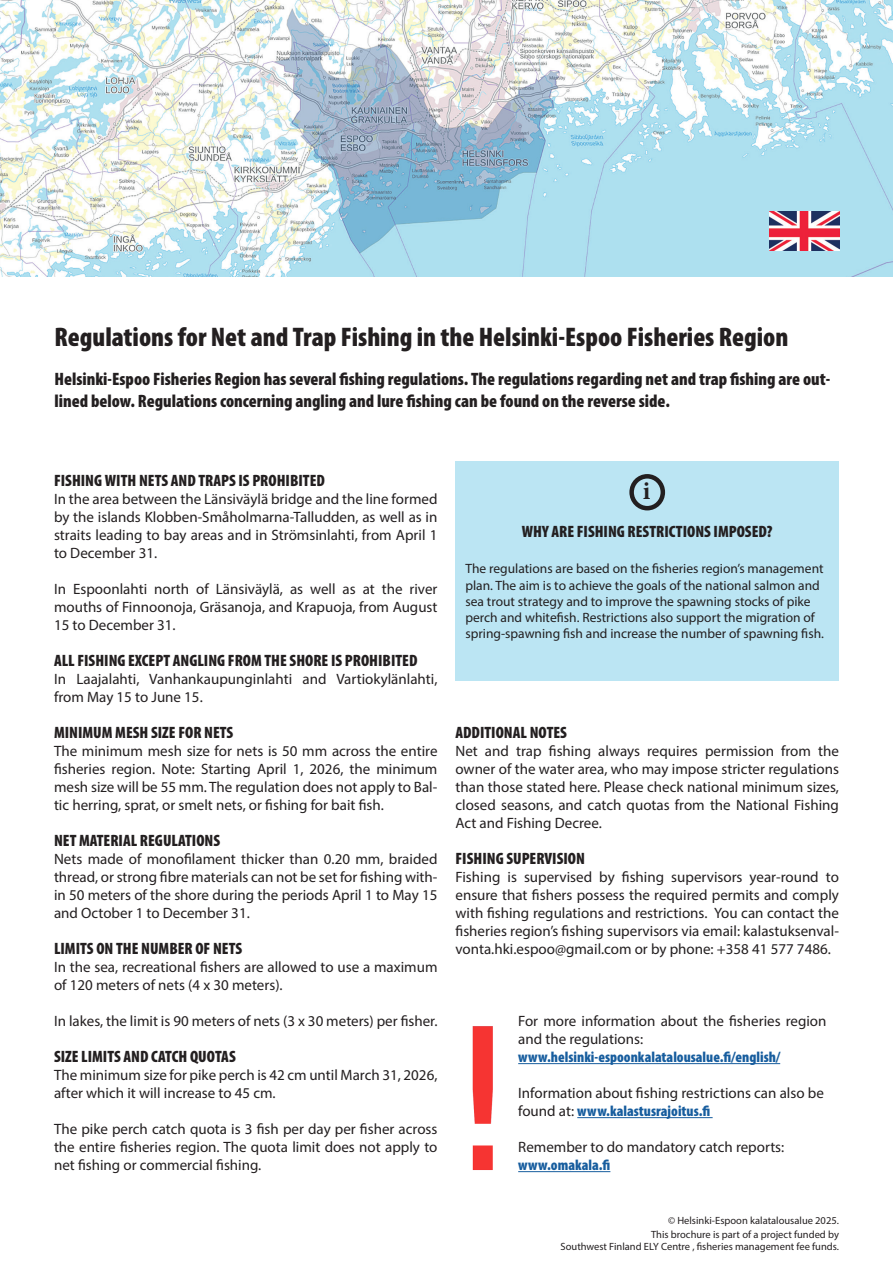
<style>
.page{position:relative;width:893px;height:1263px;background:#fff}
.page>*{position:absolute;margin:0;border:0;box-sizing:border-box;transform-origin:0 0}
.t1{font:900 condensed 27px "Myriad Pro";color:#231f20}
.t2{font:700 25.5px "Minion Pro";color:#231f20}
.t3{font:900 condensed 18px/21.6px "Myriad Pro";color:#231f20}
.Leipis{font:900 condensed 16.5px "Myriad Pro";color:#231f20}
.Leipis-2{font:15px/18px "Myriad Pro";color:#231f20;text-align:justify}
.Väliotsikko{font:15px/18px "Myriad Pro";color:#231f20;text-align:justify}
.Leipis-3{font:900 condensed 15px "Myriad Pro";color:#175d9e}
.t4{font:13.5px/16.2px "Myriad Pro";color:#231f20}
.t5{font:10.5px/13.5px "Myriad Pro";color:#231f20;text-align:right}
.s1{font-weight:900;font-stretch:condensed;color:#175d9e}
</style>
<div class="page">
<img style="left:0;top:0;width:893px;height:276px">
<div style="left:455px;top:461px;width:384px;height:219px;background:#bbe5f3"></div>
<div style="left:629px;top:474px;width:36px;height:36px;border:4px solid #231f20;border-radius:50%"></div>
<hr style="left:518px;top:1063px;width:262px;height:1px;background:#175d9e">
<hr style="left:577px;top:1117px;width:136px;height:1px;background:#175d9e">
<hr style="left:518px;top:1171px;width:92px;height:1px;background:#175d9e">
<img style="left:472px;top:1026px;width:21px;height:144px">
<img style="left:770px;top:211px;width:69px;height:40px">
<p class="t1" style="left:55px;top:319px;width:735px">Regulations for Net and Trap Fishing in the Helsinki-Espoo Fisheries Region</p>
<p class="t3" style="left:55px;top:368px;width:777px">Helsinki-Espoo Fisheries Region has several fishing regulations. The regulations regarding net and trap fishing are out&shy;lined below. Regulations concerning angling and lure fishing can be found on the reverse side.</p>
<p class="Leipis" style="left:54px;top:470px;width:272px">FISHING WITH NETS AND TRAPS IS PROHIBITED</p>
<p class="Leipis-2" style="left:54px;top:490px;width:385px">In the area between the Länsiväylä bridge and the line formed by the islands Klobben-Småholmarna-Talludden, as well as in straits leading to bay areas and in Strömsinlahti, from April 1 to December 31.</p>
<p class="Leipis-2" style="left:54px;top:580px;width:385px">In Espoonlahti north of Länsiväylä, as well as at the river mouths of Finnoonoja, Gräsanoja, and Krapuoja, from August 15 to December 31.</p>
<p class="Leipis" style="left:54px;top:650px;width:365px">ALL FISHING EXCEPT ANGLING FROM THE SHORE IS PROHIBITED</p>
<p class="Leipis-2" style="left:54px;top:670px;width:385px">In Laajalahti, Vanhankaupunginlahti and Vartiokylänlahti, from May 15 to June 15.</p>
<p class="Leipis" style="left:54px;top:722px;width:181px">MINIMUM MESH SIZE FOR NETS</p>
<p class="Leipis-2" style="left:54px;top:742px;width:385px">The minimum mesh size for nets is 50 mm across the entire fisheries region. Note: Starting April 1, 2026, the minimum mesh size will be 55 mm. The regulation does not apply to Bal&shy;tic herring, sprat, or smelt nets, or fishing for bait fish.</p>
<p class="Leipis" style="left:54px;top:830px;width:168px">NET MATERIAL REGULATIONS</p>
<p class="Leipis-2" style="left:54px;top:850px;width:385px">Nets made of monofilament thicker than 0.20 mm, braided thread, or strong fibre materials can not be set for fishing with&shy;in 50 meters of the shore during the periods April 1 to May 15 and October 1 to December 31.</p>
<p class="Leipis" style="left:54px;top:938px;width:190px">LIMITS ON THE NUMBER OF NETS</p>
<p class="Leipis-2" style="left:54px;top:958px;width:385px">In the sea, recreational fishers are allowed to use a maximum of 120 meters of nets (4 x 30 meters).</p>
<p class="Leipis-2" style="left:54px;top:1012px;width:385px">In lakes, the limit is 90 meters of nets (3 x 30 meters) per fisher.</p>
<p class="Leipis" style="left:54px;top:1046px;width:183px">SIZE LIMITS AND CATCH QUOTAS</p>
<p class="Leipis-2" style="left:54px;top:1066px;width:385px">The minimum size for pike perch is 42 cm until March 31, 2026, after which it will increase to 45 cm.</p>
<p class="Leipis-2" style="left:54px;top:1120px;width:385px">The pike perch catch quota is 3 fish per day per fisher across the entire fisheries region. The quota limit does not apply to net fishing or commercial fishing.</p>
<p class="t2" style="left:643px;top:473px;width:9px">i</p>
<p class="Leipis" style="left:522px;top:521px;width:252px">WHY ARE FISHING RESTRICTIONS IMPOSED?</p>
<p class="t4" style="left:465px;top:561px;width:360px">The regulations are based on the fisheries region’s management plan. The aim is to achieve the goals of the national salmon and sea trout strategy and to improve the spawning stocks of pike perch and whitefish. Restrictions also support the migration of spring-spawning fish and increase the number of spawning fish.</p>
<p class="Leipis" style="left:455px;top:722px;width:113px">ADDITIONAL NOTES</p>
<p class="Leipis-2" style="left:455px;top:742px;width:385px">Net and trap fishing always requires permission from the owner of the water area, who may impose stricter regulations than those stated here. Please check national minimum sizes, closed seasons, and catch quotas from the National Fishing Act and Fishing Decree.</p>
<p class="Leipis" style="left:455px;top:848px;width:131px">FISHING SUPERVISION</p>
<p class="Väliotsikko" style="left:455px;top:868px;width:385px">Fishing is supervised by fishing supervisors year-round to ensure that fishers possess the required permits and comply with fishing regulations and restrictions. You can contact the fisheries region’s fishing supervisors via email: kalastuksenval&shy;vonta.hki.espoo@gmail.com or by phone: +358 41 577 7486.</p>
<p class="Leipis-2" style="left:518px;top:1012px;width:310px">For more information about the fisheries region and the regulations:</p>
<p class="Leipis-3" style="left:518px;top:1047px;width:263px">www.helsinki-espoonkalatalousalue.fi/english/</p>
<p class="Leipis-2" style="left:518px;top:1084px;width:307px">Information about fishing restrictions can also be found at: <span class="s1">www.kalastusrajoitus.fi</span></p>
<p class="Leipis-2" style="left:518px;top:1138px;width:268px">Remember to do mandatory catch reports: <span class="s1">www.omakala.fi</span></p>
<p class="t5" style="left:651px;top:1214px;width:189px">© Helsinki-Espoon kalatalousalue 2025.<br>This brochure is part of a project funded by</p>
<p class="t5" style="left:561px;top:1239px;width:280px">Southwest Finland ELY Centre , fisheries management fee funds.</p>
</div>
